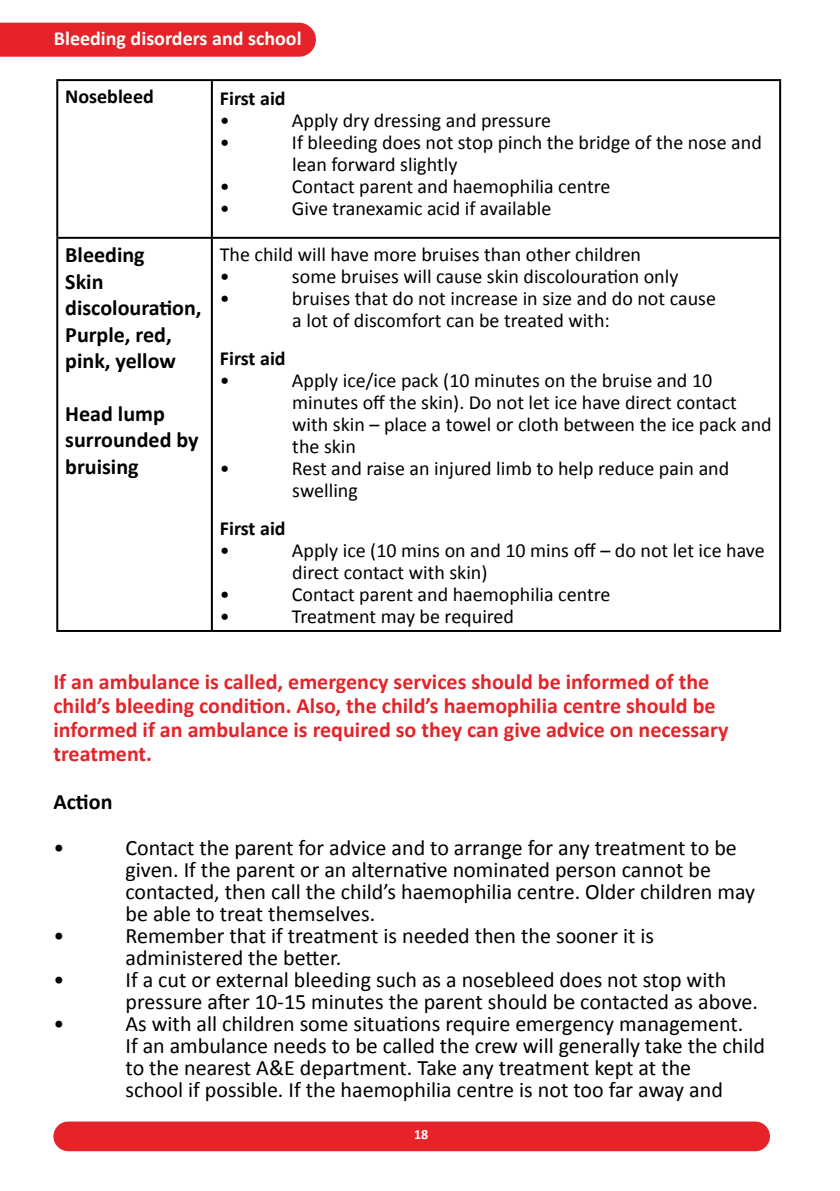
<style>
.page{position:relative;width:840px;height:1191px;background:#fff}
.page>*{position:absolute;margin:0;border:0;box-sizing:border-box;transform-origin:0 0}
.t1{font:22px/22px "Calibri";color:#000}
.t2{font:700 22px/24px "Calibri";color:#e52329}
.t3{font:700 22px/26.4px "Calibri";color:#000}
.t4{font:20px/22px "Calibri";color:#000}
.t5{font:700 20px "Calibri";color:#000}
.t6{font:700 20px "Calibri";color:#fff}
.t7{font:700 14px "Calibri";color:#fff}
</style>
<div class="page">
<div style="left:0;top:23px;width:316px;height:34px;background:#e52329"></div>
<div style="left:53px;top:1121px;width:716px;height:30px;background:#e52329;border-radius:15px"></div>
<hr style="left:56px;top:79px;width:156px;height:2px;background:#000">
<hr style="left:56px;top:81px;width:2px;height:156px;background:#000">
<hr style="left:212px;top:79px;width:568px;height:2px;background:#000">
<hr style="left:211px;top:81px;width:2px;height:156px;background:#000">
<hr style="left:778px;top:81px;width:2px;height:156px;background:#000">
<hr style="left:56px;top:237px;width:156px;height:2px;background:#000">
<hr style="left:56px;top:239px;width:2px;height:391px;background:#000">
<hr style="left:212px;top:237px;width:568px;height:2px;background:#000">
<hr style="left:211px;top:239px;width:2px;height:391px;background:#000">
<hr style="left:778px;top:239px;width:2px;height:391px;background:#000">
<hr style="left:56px;top:630px;width:156px;height:2px;background:#000">
<hr style="left:212px;top:630px;width:568px;height:2px;background:#000">
<p class="t6" style="left:54px;top:24px;width:249px">Bleeding disorders and school</p>
<p class="t5" style="left:65px;top:82px;width:90px">Nosebleed</p>
<p class="t5" style="left:220px;top:84px;width:67px">First aid</p>
<p class="t4" style="left:220px;top:108px;width:11px">•</p>
<p class="t4" style="left:292px;top:108px;width:260px">Apply dry dressing and pressure</p>
<p class="t4" style="left:220px;top:130px;width:11px">•</p>
<p class="t4" style="left:292px;top:130px;width:471px">If bleeding does not stop pinch the bridge of the nose and lean forward slightly</p>
<p class="t4" style="left:220px;top:174px;width:11px">•</p>
<p class="t4" style="left:292px;top:174px;width:320px">Contact parent and haemophilia centre</p>
<p class="t4" style="left:220px;top:196px;width:11px">•</p>
<p class="t4" style="left:292px;top:196px;width:261px">Give tranexamic acid if available</p>
<p class="t3" style="left:65px;top:241px;width:138px">Bleeding<br>Skin discolouration,<br>Purple, red, pink, yellow</p>
<p class="t3" style="left:65px;top:399px;width:135px">Head lump surrounded by bruising</p>
<p class="t4" style="left:220px;top:242px;width:422px">The child will have more bruises than other children •</p>
<p class="t4" style="left:292px;top:264px;width:388px">some bruises will cause skin discolouration only</p>
<p class="t4" style="left:220px;top:286px;width:11px">•</p>
<p class="t4" style="left:292px;top:286px;width:425px">bruises that do not increase in size and do not cause a lot of discomfort can be treated with:</p>
<p class="t5" style="left:220px;top:344px;width:67px">First aid</p>
<p class="t4" style="left:220px;top:368px;width:11px">•</p>
<p class="t4" style="left:292px;top:368px;width:481px">Apply ice/ice pack (10 minutes on the bruise and 10 minutes off the skin). Do not let ice have direct contact with skin – place a towel or cloth between the ice pack and the skin</p>
<p class="t4" style="left:220px;top:456px;width:11px">•</p>
<p class="t4" style="left:292px;top:456px;width:438px">Rest and raise an injured limb to help reduce pain and swelling</p>
<p class="t5" style="left:220px;top:514px;width:67px">First aid</p>
<p class="t4" style="left:220px;top:538px;width:11px">•</p>
<p class="t4" style="left:292px;top:538px;width:474px">Apply ice (10 mins on and 10 mins off – do not let ice have direct contact with skin)</p>
<p class="t4" style="left:220px;top:582px;width:11px">•</p>
<p class="t4" style="left:292px;top:582px;width:320px">Contact parent and haemophilia centre</p>
<p class="t4" style="left:220px;top:604px;width:11px">•</p>
<p class="t4" style="left:292px;top:604px;width:223px">Treatment may be required</p>
<p class="t2" style="left:53px;top:668px;width:676px">If an ambulance is called, emergency services should be informed of the child’s bleeding condition. Also, the child’s haemophilia centre should be informed if an ambulance is required so they can give advice on necessary treatment.</p>
<p class="t3" style="left:53px;top:787px;width:61px">Action</p>
<p class="t1" style="left:53px;top:835px;width:12px">•</p>
<p class="t1" style="left:125px;top:835px;width:630px">Contact the parent for advice and to arrange for any treatment to be given. If the parent or an alternative nominated person cannot be contacted, then call the child’s haemophilia centre. Older children may be able to treat themselves.</p>
<p class="t1" style="left:53px;top:923px;width:12px">•</p>
<p class="t1" style="left:125px;top:923px;width:530px">Remember that if treatment is needed then the sooner it is administered the better.</p>
<p class="t1" style="left:53px;top:967px;width:12px">•</p>
<p class="t1" style="left:125px;top:967px;width:633px">If a cut or external bleeding such as a nosebleed does not stop with pressure after 10-15 minutes the parent should be contacted as above.</p>
<p class="t1" style="left:53px;top:1011px;width:12px">•</p>
<p class="t1" style="left:125px;top:1011px;width:640px">As with all children some situations require emergency management.<br>If an ambulance needs to be called the crew will generally take the child to the nearest A&amp;E department. Take any treatment kept at the<br>school if possible. If the haemophilia centre is not too far away and</p>
<p class="t7" style="left:414px;top:1124px;width:16px">18</p>
</div>
